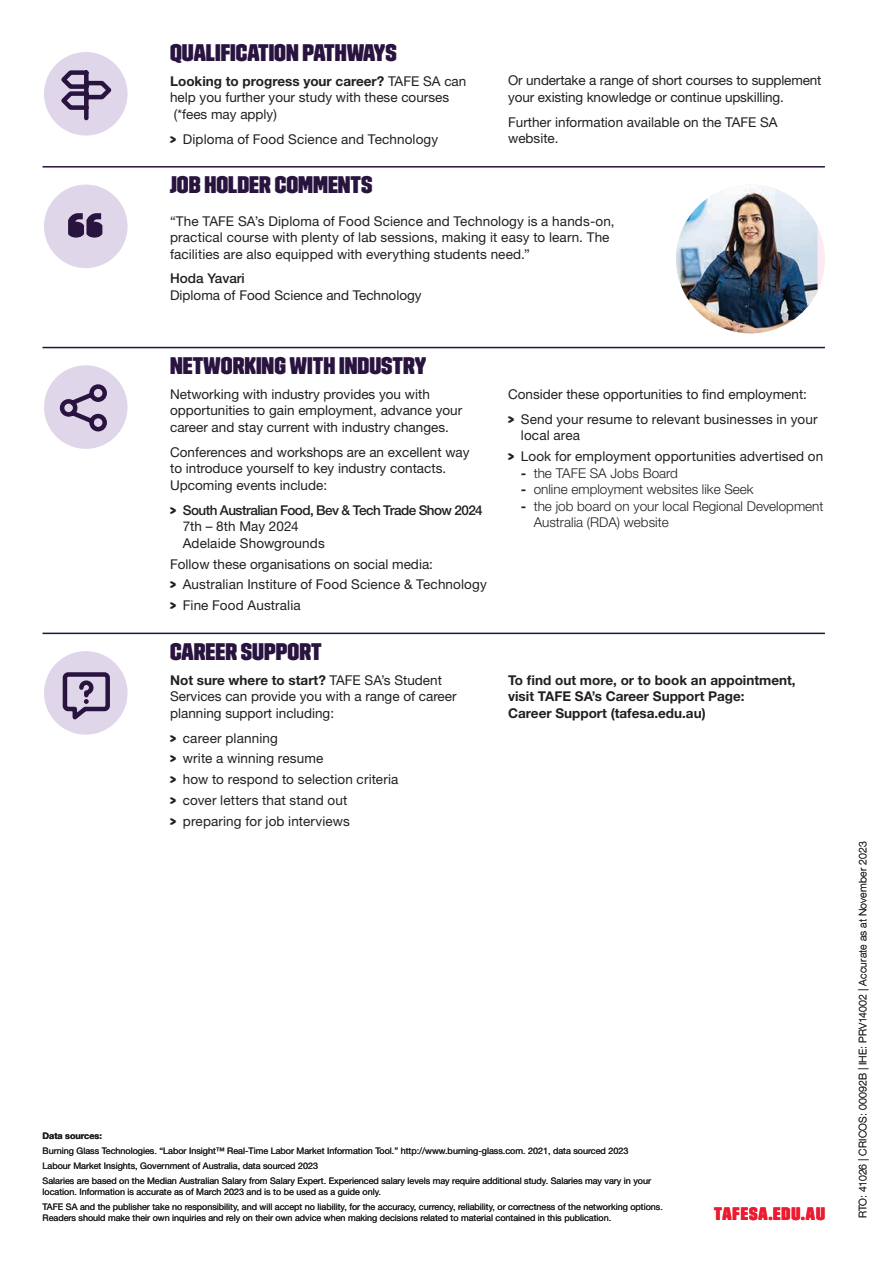
<style>
.page{position:relative;width:893px;height:1263px;background:#fff}
.page>*{position:absolute;margin:0;border:0;box-sizing:border-box;transform-origin:0 0}
.t1{font:24px "Trim Poster Average";color:#29133f}
.t2{font:18px "Trim Poster Average";letter-spacing:.05em;color:#ed1b30}
.t3{font:13.5px/16.5px "Helvetica Neue LT Std";color:#231f20}
.t4{font:300 13.5px/16.5px "Helvetica Neue LT Std";color:#231f20}
.t5{font:700 13.5px/16.5px "Helvetica Neue LT Std";color:#231f20}
.t6{font:500 13.5px/16.5px "Helvetica Neue LT Std";letter-spacing:-.035em;color:#231f20}
.t7{font:500 13.5px "Helvetica Neue LT Std";color:#231f20}
.t8{font:300 10.5px "Helvetica Neue LT Std";letter-spacing:.015em;color:#231f20}
.t9{font:9px/15px "Helvetica Neue LT Std";color:#231f20}
.t10{font:700 9px "Helvetica Neue LT Std";color:#231f20}
.s1{font-weight:700}
.s2{font-family:"Trim Poster Average"}
.s3{font-family:"Trim Poster Average";font-weight:400}
.s4{font-weight:400}
</style>
<div class="page">
<hr style="left:43px;top:166px;width:782px;height:2px;background:#29133f">
<hr style="left:43px;top:347px;width:782px;height:1px;background:#29133f">
<hr style="left:43px;top:633px;width:782px;height:1px;background:#29133f">
<div style="left:44px;top:52px;width:84px;height:84px;background:#e0d6ea;border-radius:50%"></div>
<svg style="left:61px;top:70px;width:51px;height:51px"></svg>
<div style="left:44px;top:185px;width:84px;height:83px;background:#e0d6ea;border-radius:50%"></div>
<svg style="left:68px;top:213px;width:34px;height:25px"></svg>
<img style="left:676px;top:185px;width:141px;height:148px">
<div style="left:44px;top:365px;width:84px;height:84px;background:#e0d6ea;border-radius:50%"></div>
<svg style="left:59px;top:384px;width:48px;height:48px"></svg>
<div style="left:44px;top:651px;width:84px;height:84px;background:#e0d6ea;border-radius:50%"></div>
<svg style="left:62px;top:672px;width:48px;height:48px"></svg>
<h1 class="t1" style="left:170px;top:40px;width:228px">QUALIFICATION PATHWAYS</h1>
<p class="t3" style="left:170px;top:72px;width:298px"><span class="s1">Looking to progress your career?</span> TAFE SA can help you further your study with these courses (*fees may apply)</p>
<p class="t3" style="left:170px;top:130px;width:270px"><span class="s2">&gt;</span> Diploma of Food Science and Technology</p>
<p class="t3" style="left:508px;top:72px;width:315px">Or undertake a range of short courses to supplement your existing knowledge or continue upskilling.</p>
<p class="t3" style="left:508px;top:113px;width:271px">Further information available on the TAFE SA website.</p>
<h1 class="t1" style="left:170px;top:173px;width:204px">JOB HOLDER COMMENTS</h1>
<p class="t3" style="left:170px;top:213px;width:446px">“The TAFE SA’s Diploma of Food Science and Technology is a hands-on, practical course with plenty of lab sessions, making it easy to learn. The facilities are also equipped with everything students need.”</p>
<p class="t7" style="left:170px;top:271px;width:76px">Hoda Yavari</p>
<p class="t3" style="left:170px;top:286px;width:253px">Diploma of Food Science and Technology</p>
<h1 class="t1" style="left:170px;top:353px;width:258px">NETWORKING WITH INDUSTRY</h1>
<p class="t3" style="left:170px;top:386px;width:294px">Networking with industry provides you with opportunities to gain employment, advance your career and stay current with industry changes.</p>
<p class="t3" style="left:170px;top:444px;width:301px">Conferences and workshops are an excellent way to introduce yourself to key industry contacts.<br>Upcoming events include:</p>
<p class="t6" style="left:183px;top:502px;width:301px;text-indent:-13px"><span class="s3">&gt;</span> South Australian Food, Bev &amp; Tech Trade Show 2024<br><span class="s4">7th – 8th May 2024<br>Adelaide Showgrounds</span></p>
<p class="t3" style="left:170px;top:553px;width:318px;line-height:20.7px">Follow these organisations on social media:<br><span class="s2">&gt;</span> Australian Institure of Food Science &amp; Technology <span class="s2">&gt;</span> Fine Food Australia</p>
<h1 class="t1" style="left:170px;top:639px;width:153px">CAREER SUPPORT</h1>
<p class="t3" style="left:170px;top:671px;width:288px"><span class="s1">Not sure where to start?</span> TAFE SA’s Student<br>Services can provide you with a range of career planning support including:</p>
<p class="t3" style="left:170px;top:727px;width:230px;line-height:20.7px"><span class="s2">&gt;</span> career planning<br><span class="s2">&gt;</span> write a winning resume<br><span class="s2">&gt;</span> how to respond to selection criteria <span class="s2">&gt;</span> cover letters that stand out<br><span class="s2">&gt;</span> preparing for job interviews</p>
<p class="t3" style="left:508px;top:381px;width:311px;line-height:25px">Consider these opportunities to find employment:<br><span class="s2">&gt;</span> Send your resume to relevant businesses in your</p>
<p class="t3" style="left:508px;top:425px;width:317px;line-height:20.7px;text-indent:13px">local area<br><span class="s2">&gt;</span> Look for employment opportunities advertised on</p>
<p class="t4" style="left:521px;top:464px;width:159px"><span class="s1">-</span> the TAFE SA Jobs Board</p>
<p class="t4" style="left:521px;top:481px;width:234px"><span class="s1">-</span> online employment websites like Seek</p>
<p class="t4" style="left:534px;top:497px;width:291px;text-indent:-13px"><span class="s1">-</span> the job board on your local Regional Development<br>Australia (RDA) website</p>
<p class="t5" style="left:508px;top:671px;width:289px">To find out more, or to book an appointment, visit TAFE SA’s Career Support Page:<br>Career Support (tafesa.edu.au)</p>
<p class="t10" style="left:43px;top:1130px;width:61px">Data sources:</p>
<p class="t9" style="left:43px;top:1143px;width:610px">Burning Glass Technologies. “Labor Insight™ Real-Time Labor Market Information Tool.” http://www.burning-glass.com. 2021, data sourced 2023<br>Labour Market Insights, Government of Australia, data sourced 2023<br>Salaries are based on the Median Australian Salary from Salary Expert. Experienced salary levels may require additional study. Salaries may vary in your</p>
<p class="t9" style="left:43px;top:1184px;width:622px">location. Information is accurate as of March 2023 and is to be used as a guide only.<br>TAFE SA and the publisher take no responsibility, and will accept no liability, for the accuracy, currency, reliability, or correctness of the networking options.</p>
<p class="t9" style="left:43px;top:1210px;width:570px">Readers should make their own inquiries and rely on their own advice when making decisions related to material contained in this publication.</p>
<h2 class="t2" style="left:714px;top:1205px;width:112px">TAFESA.EDU.AU</h2>
<p class="t8" style="left:856px;top:1218px;width:378px;rotate:-90deg">RTO: 41026 | CRICOS: 00092B | IHE: PRV14002 | Accurate as at November 2023</p>
</div>
